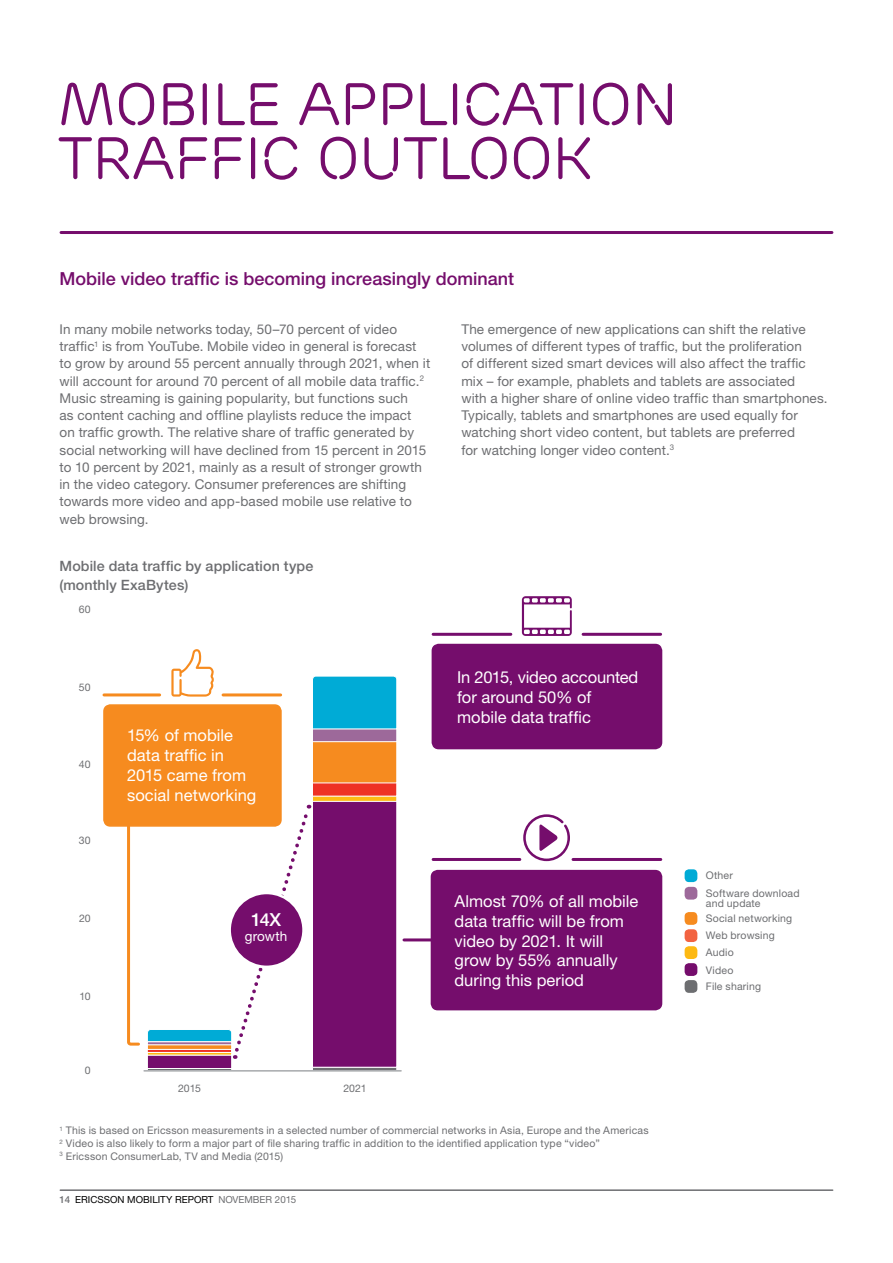
<style>
.page{position:relative;width:893px;height:1263px;background:#fff}
.page>*{position:absolute;margin:0;border:0;box-sizing:border-box;transform-origin:0 0}
.t1{font:60px/54px "Ericsson Capital";letter-spacing:-.02em;color:#750d6c}
.t2{font:500 18px "Ericsson Sans";color:#750d6c}
.t3{font:500 18px "Ericsson Sans";color:#fff}
.t4{font:16.5px/19.8px "Ericsson Sans";color:#fff}
.t5{font:500 14.25px/19.5px "Ericsson Sans";letter-spacing:.01em;color:#6d6e71}
.t6{font:13.5px/17.2px "Ericsson Sans";letter-spacing:.01em;color:#6d6e71}
.t7{font:13.5px "Ericsson Sans";letter-spacing:.005em;color:#fff}
.t8{font:10.5px/12.6px "Ericsson Sans";letter-spacing:.02em;color:#6d6e71}
.t9{font:9.75px "Ericsson Sans";color:#000}
.s1{font-weight:500;color:#6d6e71}
.s2{color:#6d6e71}
</style>
<div class="page">
<hr style="left:60px;top:1189px;width:773px;height:2px;background:#6d6e71">
<hr style="left:147px;top:1067px;width:85px;height:4px;background:#6d6e71">
<div style="left:147px;top:1054px;width:85px;height:15px;background:#750d6c;border:1px solid #fff"></div>
<svg style="left:313px;top:1067px;width:84px;height:3px"></svg>
<div style="left:312px;top:798px;width:85px;height:269px;background:#750d6c;border:1px solid #fff"></div>
<div style="left:312px;top:795px;width:85px;height:7px;background:#fdb913;border:1px solid #fff"></div>
<div style="left:312px;top:781px;width:85px;height:15px;background:#ee3124"></div>
<div style="left:312px;top:740px;width:85px;height:43px;background:#f68b1f;border:1px solid #fff"></div>
<div style="left:312px;top:728px;width:85px;height:14px;background:#9d699a;border:1px solid #fff"></div>
<svg style="left:312px;top:676px;width:85px;height:54px;background:#0eaed7"></svg>
<hr style="left:404px;top:938px;width:69px;height:3px;background:#750d6c">
<svg style="left:127px;top:804px;width:185px;height:255px"></svg>
<div style="left:685px;top:980px;width:12px;height:13px;background:#6d6e71;border-radius:4px"></div>
<div style="left:685px;top:963px;width:12px;height:13px;background:#750d6c;border-radius:4px"></div>
<div style="left:685px;top:946px;width:12px;height:13px;background:#fdb913;border-radius:4px"></div>
<div style="left:685px;top:929px;width:12px;height:13px;background:#f26341;border-radius:4px"></div>
<div style="left:685px;top:912px;width:12px;height:13px;background:#f68b1f;border-radius:4px"></div>
<div style="left:685px;top:887px;width:12px;height:12px;background:#9d699a;border-radius:4px"></div>
<div style="left:685px;top:869px;width:12px;height:13px;background:#00abd6;border-radius:4px"></div>
<svg style="left:171px;top:649px;width:43px;height:48px"></svg>
<div style="left:230px;top:893px;width:74px;height:74px;background:#750d6c;border-radius:50%"></div>
<div style="left:228px;top:892px;width:77px;height:76px;border:3px solid #fff;border-radius:50%"></div>
<svg style="left:523px;top:814px;width:47px;height:47px"></svg>
<svg style="left:522px;top:596px;width:50px;height:40px"></svg>
<hr style="left:144px;top:1070px;width:257px;height:1px;background:#a7a9ac">
<hr style="left:61px;top:231px;width:771px;height:3px;background:#750d6c">
<div style="left:104px;top:705px;width:177px;height:121px;background:#f68b1f;border-radius:6px"></div>
<div style="left:103px;top:704px;width:179px;height:123px;border:2px solid #f68b1f;border-radius:6px"></div>
<hr style="left:104px;top:693px;width:56px;height:3px;background:#f68b1f">
<hr style="left:223px;top:693px;width:58px;height:3px;background:#f68b1f">
<div style="left:431px;top:871px;width:230px;height:139px;background:#750d6c;border-radius:6px"></div>
<div style="left:431px;top:870px;width:231px;height:140px;border:2px solid #750d6c;border-radius:6px"></div>
<div style="left:432px;top:644px;width:229px;height:104px;background:#750d6c;border-radius:6px"></div>
<div style="left:432px;top:644px;width:230px;height:105px;border:2px solid #750d6c;border-radius:6px"></div>
<hr style="left:433px;top:858px;width:87px;height:3px;background:#750d6c">
<hr style="left:433px;top:633px;width:78px;height:3px;background:#750d6c">
<hr style="left:583px;top:633px;width:78px;height:3px;background:#750d6c">
<hr style="left:573px;top:858px;width:88px;height:3px;background:#750d6c">
<h1 class="t1" style="left:57px;top:78px;width:622px">MOBILE APPLICATION<br>TRAFFIC OUTLOOK</h1>
<h2 class="t2" style="left:60px;top:269px;width:456px">Mobile video traffic is becoming increasingly dominant</h2>
<p class="t6" style="left:60px;top:321px;width:372px">In many mobile networks today, 50–70 percent of video traffic<sup>1</sup> is from YouTube. Mobile video in general is forecast to grow by around 55 percent annually through 2021, when it will account for around 70 percent of all mobile data traffic.<sup>2<br></sup>Music streaming is gaining popularity, but functions such<br>as content caching and offline playlists reduce the impact on traffic growth. The relative share of traffic generated by social networking will have declined from 15 percent in 2015 to 10 percent by 2021, mainly as a result of stronger growth in the video category. Consumer preferences are shifting towards more video and app-based mobile use relative to web browsing.</p>
<p class="t6" style="left:461px;top:321px;width:368px">The emergence of new applications can shift the relative volumes of different types of traffic, but the proliferation<br>of different sized smart devices will also affect the traffic mix – for example, phablets and tablets are associated<br>with a higher share of online video traffic than smartphones.<br>Typically, tablets and smartphones are used equally for watching short video content, but tablets are preferred<br>for watching longer video content.<sup>3</sup></p>
<p class="t5" style="left:60px;top:556px;width:255px">Mobile data traffic by application type (monthly ExaBytes)</p>
<p class="t8" style="left:79px;top:603px;width:13px">60</p>
<p class="t8" style="left:79px;top:681px;width:13px">50</p>
<p class="t8" style="left:79px;top:758px;width:13px">40</p>
<p class="t8" style="left:79px;top:834px;width:13px">30</p>
<p class="t8" style="left:79px;top:912px;width:13px">20</p>
<p class="t8" style="left:79px;top:990px;width:13px">10</p>
<p class="t8" style="left:85px;top:1064px;width:7px">0</p>
<p class="t4" style="left:127px;top:726px;width:131px">15% of mobile data traffic in<br>2015 came from social networking</p>
<h2 class="t3" style="left:251px;top:910px;width:31px">14X</h2>
<p class="t7" style="left:245px;top:929px;width:44px">growth</p>
<p class="t8" style="left:178px;top:1082px;width:24px">2015</p>
<p class="t8" style="left:343px;top:1082px;width:25px">2021</p>
<p class="t4" style="left:457px;top:668px;width:183px">In 2015, video accounted for around 50% of mobile data traffic</p>
<p class="t4" style="left:455px;top:891px;width:185px">Almost 70% of all mobile data traffic will be from video by 2021. It will grow by 55% annually during this period</p>
<p class="t8" style="left:60px;top:1124px;width:591px"><sup>1</sup> This is based on Ericsson measurements in a selected number of commercial networks in Asia, Europe and the Americas<br><sup>2</sup> Video is also likely to form a major part of file sharing traffic in addition to the identified application type “video”<br><sup>3</sup> Ericsson ConsumerLab, TV and Media (2015)</p>
<p class="t9" style="left:60px;top:1194px;width:238px"><span class="s1">14</span> ERICSSON MOBILITY REPORT <span class="s2">NOVEMBER 2015</span></p>
<p class="t8" style="left:706px;top:869px;width:29px">Other</p>
<p class="t8" style="left:706px;top:888px;width:95px;line-height:10.5px">Software download and update</p>
<p class="t8" style="left:706px;top:912px;width:88px">Social networking</p>
<p class="t8" style="left:706px;top:929px;width:70px">Web browsing</p>
<p class="t8" style="left:706px;top:946px;width:29px">Audio</p>
<p class="t8" style="left:706px;top:963px;width:29px">Video</p>
<p class="t8" style="left:706px;top:980px;width:57px">File sharing</p>
</div>
